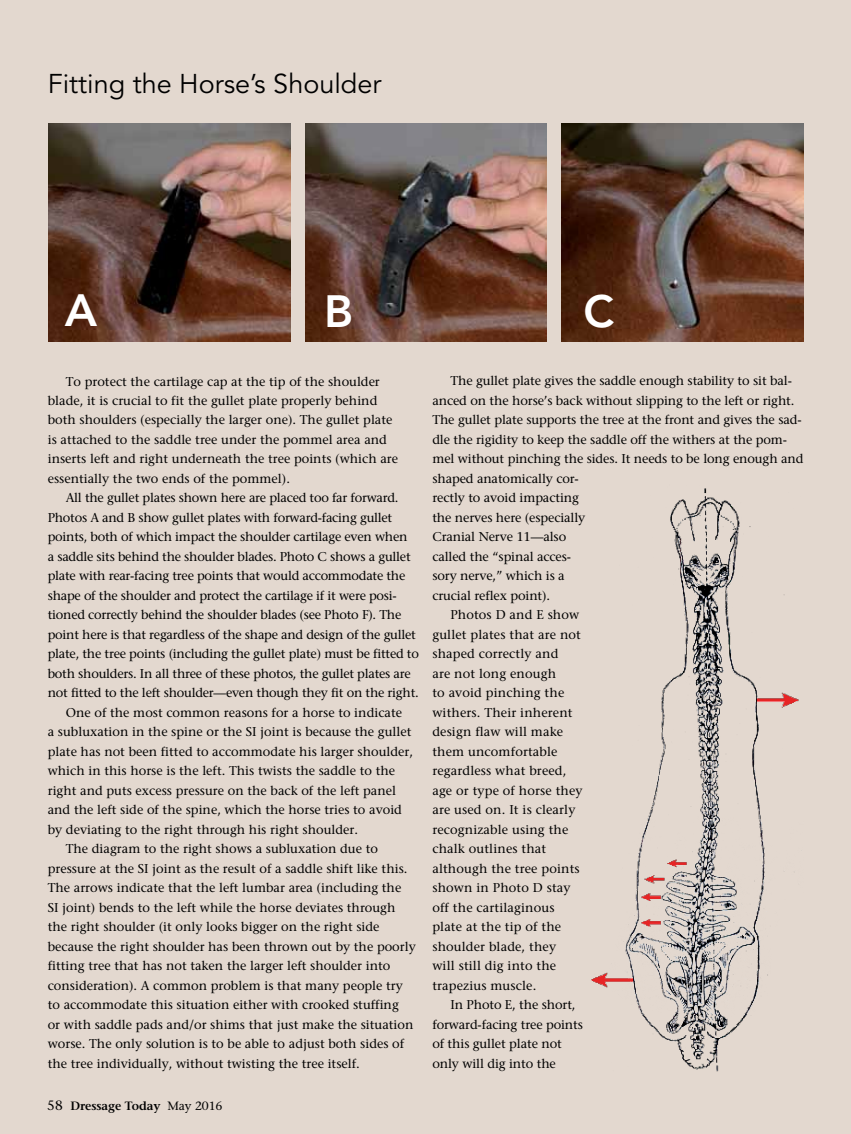
<style>
.page{position:relative;width:851px;height:1134px;background:#fff}
.page>*{position:absolute;margin:0;border:0;box-sizing:border-box;transform-origin:0 0}
.t1{font:800 44.85px "Avenir";color:#fff}
.t2{font:27px "Avenir";color:#000}
.t3{font:12.75px/19.5px "Stone Serif";color:#000}
.t4{font:12.75px "Stone Serif";letter-spacing:-.02em;color:#000}
.t5{font:600 12px "Stone Serif";letter-spacing:-.005em;color:#000}
.s1{font-weight:400;font-size:13.5px}
.s2{font-weight:400}
</style>
<div class="page">
<div style="left:0;top:0;width:850px;height:1134px;background:#e3d8cf"></div>
<img style="left:48px;top:124px;width:242px;height:218px">
<img style="left:305px;top:124px;width:242px;height:218px">
<img style="left:561px;top:124px;width:242px;height:218px">
<img style="left:586px;top:485px;width:217px;height:587px">
<h2 class="t2" style="left:48px;top:68px;width:335px">Fitting the Horse’s Shoulder</h2>
<h1 class="t1" style="left:65px;top:284px;width:34px">A</h1>
<h1 class="t1" style="left:324px;top:284px;width:31px">B</h1>
<h1 class="t1" style="left:583px;top:284px;width:32px">C</h1>
<p class="t3" style="left:48px;top:371px;width:352px;text-indent:18px">To protect the cartilage cap at the tip of the shoulder blade, it is crucial to fit the gullet plate properly behind both shoulders (especially the larger one). The gullet plate is attached to the saddle tree under the pommel area and inserts left and right underneath the tree points (which are essentially the two ends of the pommel).</p>
<p class="t4" style="left:66px;top:490px;width:334px">All the gullet plates shown here are placed too far forward.</p>
<p class="t4" style="left:48px;top:510px;width:346px">Photos A and B show gullet plates with forward-facing gullet</p>
<p class="t4" style="left:48px;top:529px;width:361px">points, both of which impact the shoulder cartilage even when</p>
<p class="t4" style="left:48px;top:549px;width:364px">a saddle sits behind the shoulder blades. Photo C shows a gullet</p>
<p class="t4" style="left:48px;top:568px;width:359px">plate with rear-facing tree points that would accommodate the</p>
<p class="t4" style="left:48px;top:588px;width:350px">shape of the shoulder and protect the cartilage if it were posi-</p>
<p class="t4" style="left:48px;top:607px;width:355px">tioned correctly behind the shoulder blades (see Photo F). The</p>
<p class="t4" style="left:48px;top:627px;width:370px">point here is that regardless of the shape and design of the gullet</p>
<p class="t4" style="left:48px;top:646px;width:372px">plate, the tree points (including the gullet plate) must be fitted to</p>
<p class="t4" style="left:48px;top:666px;width:364px">both shoulders. In all three of these photos, the gullet plates are</p>
<p class="t4" style="left:48px;top:685px;width:372px">not fitted to the left shoulder—even though they fit on the right.</p>
<p class="t3" style="left:66px;top:703px;width:338px">One of the most common reasons for a horse to indicate</p>
<p class="t3" style="left:48px;top:722px;width:365px">a subluxation in the spine or the SI joint is because the gullet</p>
<p class="t3" style="left:48px;top:742px;width:367px">plate has not been fitted to accommodate his larger shoulder,</p>
<p class="t3" style="left:48px;top:761px;width:349px">which in this horse is the left. This twists the saddle to the</p>
<p class="t3" style="left:48px;top:781px;width:350px">right and puts excess pressure on the back of the left panel</p>
<p class="t3" style="left:48px;top:800px;width:356px">and the left side of the spine, which the horse tries to avoid</p>
<p class="t3" style="left:48px;top:820px;width:312px">by deviating to the right through his right shoulder.</p>
<p class="t3" style="left:66px;top:839px;width:313px">The diagram to the right shows a subluxation due to</p>
<p class="t3" style="left:48px;top:859px;width:361px">pressure at the SI joint as the result of a saddle shift like this.</p>
<p class="t3" style="left:48px;top:878px;width:355px">The arrows indicate that the left lumbar area (including the</p>
<p class="t3" style="left:48px;top:898px;width:349px">SI joint) bends to the left while the horse deviates through</p>
<p class="t3" style="left:48px;top:917px;width:333px">the right shoulder (it only looks bigger on the right side</p>
<p class="t3" style="left:48px;top:937px;width:369px">because the right shoulder has been thrown out by the poorly</p>
<p class="t3" style="left:48px;top:956px;width:344px">fitting tree that has not taken the larger left shoulder into</p>
<p class="t3" style="left:48px;top:976px;width:357px">consideration). A common problem is that many people try</p>
<p class="t3" style="left:48px;top:995px;width:352px">to accommodate this situation either with crooked stuffing</p>
<p class="t3" style="left:48px;top:1015px;width:367px">or with saddle pads and/or shims that just make the situation</p>
<p class="t3" style="left:48px;top:1034px;width:358px">worse. The only solution is to be able to adjust both sides of</p>
<p class="t3" style="left:48px;top:1054px;width:313px">the tree individually, without twisting the tree itself.</p>
<p class="t5" style="left:47px;top:1099px;width:177px"><span class="s1">58</span> Dressage Today <span class="s2">May 2016</span></p>
<p class="t3" style="left:450px;top:371px;width:343px">The gullet plate gives the saddle enough stability to sit bal-</p>
<p class="t3" style="left:432px;top:391px;width:363px">anced on the horse’s back without slipping to the left or right.</p>
<p class="t3" style="left:432px;top:410px;width:371px">The gullet plate supports the tree at the front and gives the sad-</p>
<p class="t3" style="left:432px;top:430px;width:356px">dle the rigidity to keep the saddle off the withers at the pom-</p>
<p class="t3" style="left:432px;top:449px;width:372px">mel without pinching the sides. It needs to be long enough and</p>
<p class="t3" style="left:432px;top:469px;width:148px">shaped anatomically cor-</p>
<p class="t3" style="left:432px;top:488px;width:148px">rectly to avoid impacting</p>
<p class="t3" style="left:432px;top:508px;width:154px">the nerves here (especially</p>
<p class="t3" style="left:432px;top:527px;width:135px">Cranial Nerve 11—also</p>
<p class="t3" style="left:432px;top:547px;width:140px">called the “spinal acces-</p>
<p class="t3" style="left:432px;top:566px;width:134px">sory nerve,” which is a</p>
<p class="t3" style="left:432px;top:586px;width:119px">crucial reflex point).</p>
<p class="t3" style="left:450px;top:605px;width:130px">Photos D and E show</p>
<p class="t3" style="left:432px;top:625px;width:150px">gullet plates that are not</p>
<p class="t3" style="left:432px;top:644px;width:127px">shaped correctly and</p>
<p class="t3" style="left:432px;top:664px;width:125px">are not long enough</p>
<p class="t3" style="left:432px;top:683px;width:133px">to avoid pinching the</p>
<p class="t3" style="left:432px;top:703px;width:142px">withers. Their inherent</p>
<p class="t3" style="left:432px;top:722px;width:132px">design flaw will make</p>
<p class="t3" style="left:432px;top:742px;width:127px">them uncomfortable</p>
<p class="t3" style="left:432px;top:761px;width:135px">regardless what breed,</p>
<p class="t3" style="left:432px;top:781px;width:152px">age or type of horse they</p>
<p class="t3" style="left:432px;top:800px;width:144px">are used on. It is clearly</p>
<p class="t3" style="left:432px;top:820px;width:137px">recognizable using the</p>
<p class="t3" style="left:432px;top:839px;width:115px">chalk outlines that</p>
<p class="t3" style="left:432px;top:859px;width:149px">although the tree points</p>
<p class="t3" style="left:432px;top:878px;width:140px">shown in Photo D stay</p>
<p class="t3" style="left:432px;top:898px;width:124px">off the cartilaginous</p>
<p class="t3" style="left:432px;top:917px;width:130px">plate at the tip of the</p>
<p class="t3" style="left:432px;top:937px;width:125px">shoulder blade, they</p>
<p class="t3" style="left:432px;top:956px;width:125px">will still dig into the</p>
<p class="t3" style="left:432px;top:976px;width:105px">trapezius muscle.</p>
<p class="t3" style="left:450px;top:995px;width:127px">In Photo E, the short,</p>
<p class="t3" style="left:432px;top:1014px;width:152px">forward-facing tree points</p>
<p class="t3" style="left:432px;top:1034px;width:131px">of this gullet plate not</p>
<p class="t3" style="left:432px;top:1053px;width:125px">only will dig into the</p>
</div>
